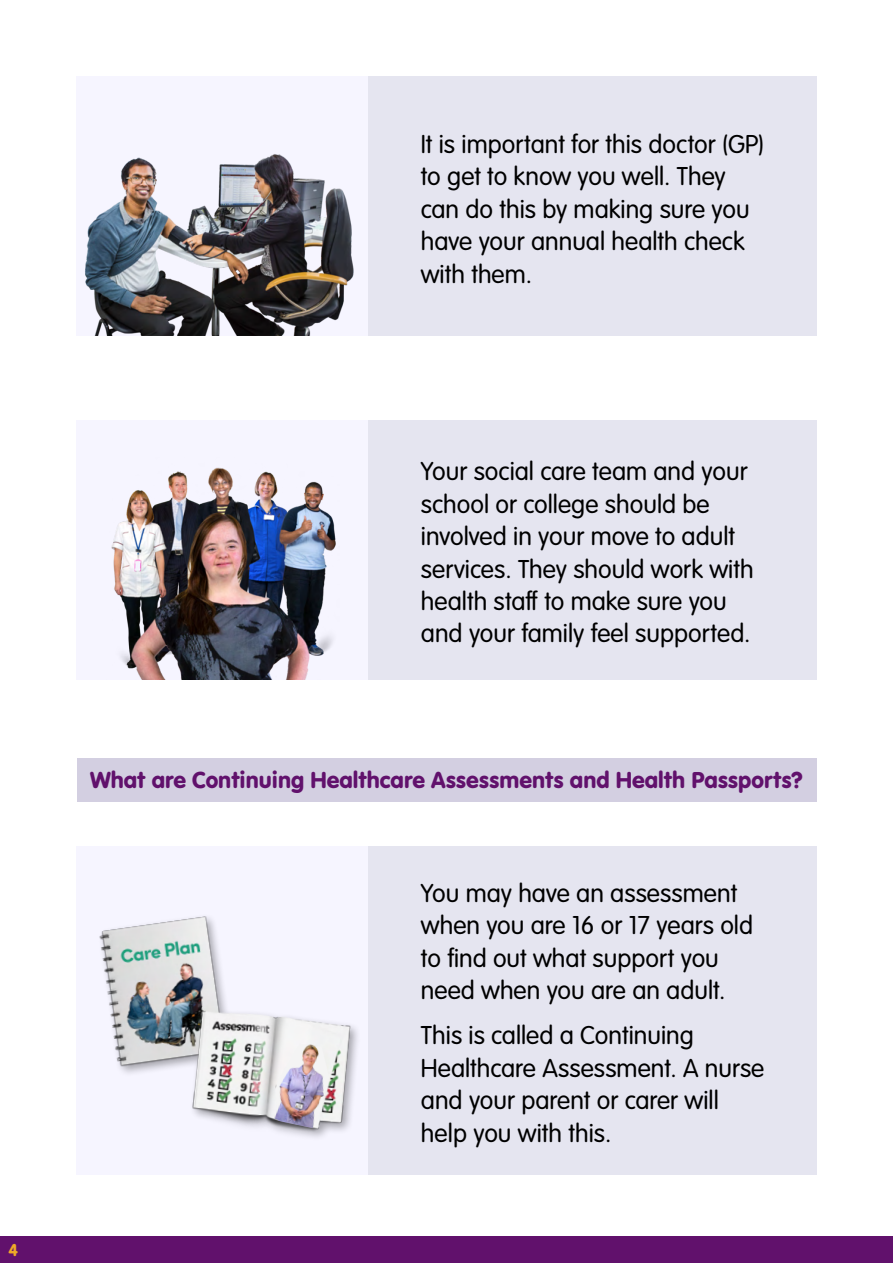
<style>
.page{position:relative;width:893px;height:1263px;background:#fff}
.page>*{position:absolute;margin:0;border:0;box-sizing:border-box;transform-origin:0 0}
.t1{font:300 27px/32.4px "VAG Rundschrift D";color:#000}
.t2{font:24px "VAG Rundschrift D";color:#61116c}
.t3{font:18px "VAG Rundschrift D";color:#eeaa28}
</style>
<div class="page">
<div style="left:77px;top:77px;width:739px;height:259px;background:#e5e5f0"></div>
<div style="left:77px;top:77px;width:291px;height:259px;background:#f6f5ff"></div>
<img style="left:85px;top:154px;width:269px;height:182px">
<div style="left:77px;top:420px;width:739px;height:259px;background:#e5e5f0"></div>
<div style="left:77px;top:420px;width:291px;height:259px;background:#f6f5ff"></div>
<img style="left:111px;top:467px;width:225px;height:212px">
<div style="left:77px;top:846px;width:739px;height:329px;background:#e5e5f0"></div>
<div style="left:77px;top:846px;width:291px;height:329px;background:#f6f5ff"></div>
<img style="left:99px;top:916px;width:123px;height:157px">
<img style="left:185px;top:980px;width:171px;height:143px">
<img style="left:229px;top:1030px;width:129px;height:107px">
<div style="left:0;top:1237px;width:893px;height:26px;background:#61116c"></div>
<div style="left:77px;top:758px;width:739px;height:43px;background:#d3cfe1"></div>
<p class="t3" style="left:9px;top:1239px;width:11px">4</p>
<p class="t1" style="left:421px;top:129px;width:345px">It is important for this doctor (GP) to get to know you well. They can do this by making sure you have your annual health check with them.</p>
<p class="t1" style="left:421px;top:456px;width:334px">Your social care team and your school or college should be involved in your move to adult services. They should work with health staff to make sure you and your family feel supported.</p>
<p class="t2" style="left:90px;top:766px;width:714px">What are Continuing Healthcare Assessments and Health Passports?</p>
<p class="t1" style="left:421px;top:878px;width:334px">You may have an assessment when you are 16 or 17 years old to find out what support you need when you are an adult.</p>
<p class="t1" style="left:421px;top:1020px;width:345px">This is called a Continuing<br>Healthcare Assessment. A nurse and your parent or carer will help you with this.</p>
</div>
